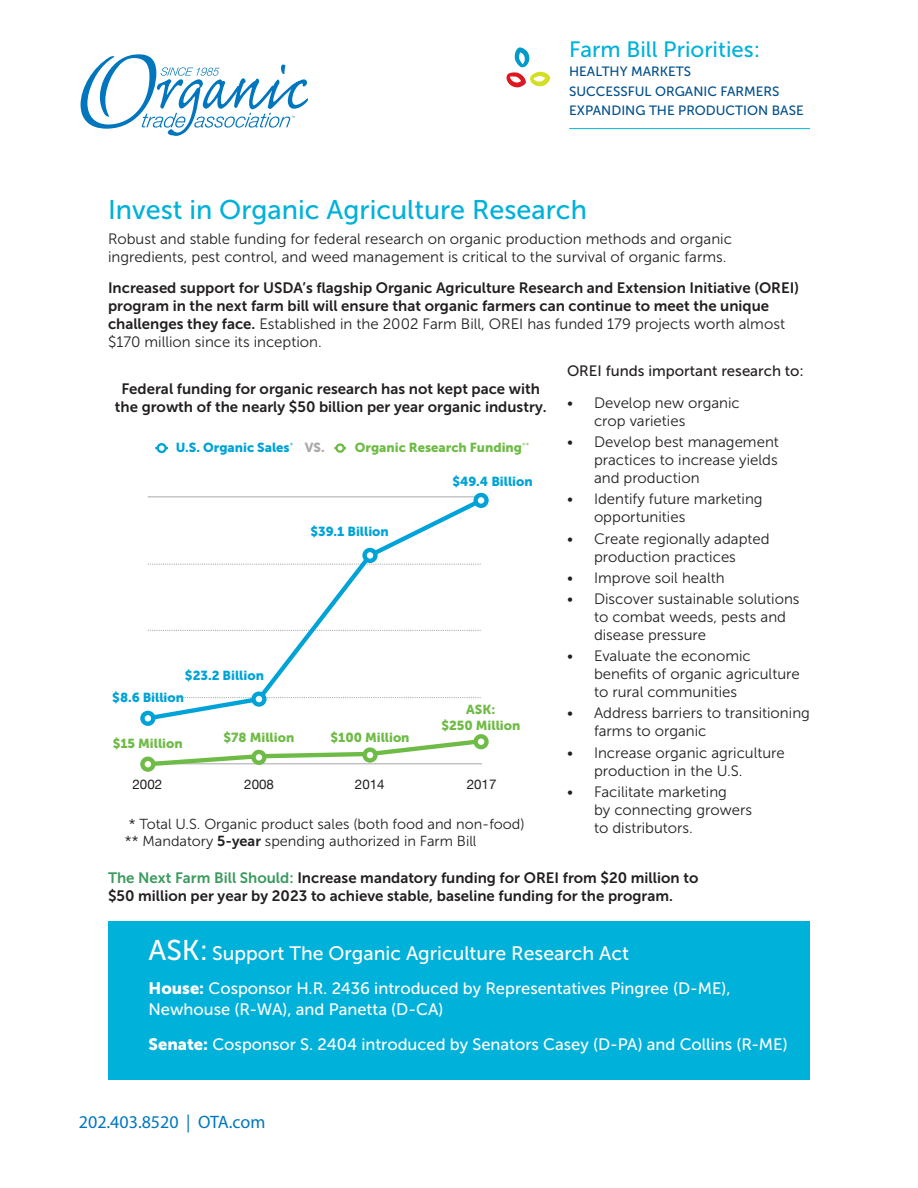
<style>
.page{position:relative;width:918px;height:1188px;background:#fff}
.page>*{position:absolute;margin:0;border:0;box-sizing:border-box;transform-origin:0 0}
.Header_1{font:27px "Museo Sans 500";color:#00b1da}
.Header_1-2{font:22.2px "Museo Sans 500";color:#00b1da}
.ASK{font:19.5px "Museo Sans 500";color:#fff}
.t1{font:18px "Myriad Pro";color:#0076be}
.ASK-2{font:16.5px/21px "Museo Sans 500";color:#fff}
.Text{font:15px/18px "Museo Sans 700";color:#231f20}
.Bullets_1{font:15px/18px "Museo Sans 300";color:#231f20}
.Text-2{font:15px/18px "Museo Sans 300";color:#231f20}
.Text-3{font:15px "Museo Sans 500";color:#231f20}
.t2{font:14.55px/17.4px "Museo Sans 300";color:#231f20}
.Header_1-3{font:13.35px/19.5px "Museo Sans 500";color:#004e8a}
.t3{font:13.35px "Helvetica Neue";color:#231f20}
.t4{font:13.05px/15.6px "Museo Sans 900";color:#6ebb46;text-align:center}
.t5{font:13.05px "Museo Sans 900";color:#00a3d7}
.t6{font:13.05px "Museo Sans 900";color:#aaa9aa}
.s1{font-family:"Museo Sans 300"}
.s2{font-family:"Museo Sans 700"}
.s3{color:#3a9a5e}
.s4{font-size:28.5px}
.s5{font-family:"Museo Sans 900"}
</style>
<div class="page">
<svg style="left:506px;top:47px;width:44px;height:41px"></svg>
<svg style="left:81px;top:54px;width:227px;height:82px"></svg>
<div style="left:108px;top:921px;width:702px;height:159px;background:#00b1da"></div>
<hr style="left:148px;top:497px;width:333px;height:1px;background:#a7a7a7">
<div style="left:140px;top:757px;width:15px;height:15px;border:4px solid #6ebb46;border-radius:50%"></div>
<svg style="left:148px;top:740px;width:333px;height:26px"></svg>
<svg style="left:365px;top:750px;width:10px;height:10px"></svg>
<div style="left:362px;top:747px;width:16px;height:16px;border:4px solid #6ebb46;border-radius:50%"></div>
<svg style="left:476px;top:736px;width:11px;height:11px"></svg>
<div style="left:473px;top:734px;width:16px;height:15px;border:4px solid #6ebb46;border-radius:50%"></div>
<svg style="left:148px;top:502px;width:333px;height:218px"></svg>
<div style="left:142px;top:713px;width:11px;height:11px;background:#fff;border-radius:5px"></div>
<div style="left:140px;top:711px;width:15px;height:15px;border:4px solid #00a3d7;border-radius:50%"></div>
<svg style="left:254px;top:694px;width:10px;height:11px"></svg>
<div style="left:251px;top:692px;width:16px;height:15px;border:4px solid #00a3d7;border-radius:50%"></div>
<svg style="left:365px;top:550px;width:10px;height:11px"></svg>
<div style="left:362px;top:548px;width:16px;height:15px;border:4px solid #00a3d7;border-radius:50%"></div>
<div style="left:473px;top:493px;width:16px;height:15px;border:4px solid #00a3d7;border-radius:50%"></div>
<div style="left:157px;top:443px;width:10px;height:10px;border:2px solid #00a3d7;border-radius:50%"></div>
<div style="left:335px;top:443px;width:10px;height:10px;border:2px solid #6ebb46;border-radius:50%"></div>
<hr style="left:569px;top:128px;width:241px;height:1px;background:#03bbd7">
<p class="Header_1-2" style="left:569px;top:37px;width:193px">Farm Bill Priorities:</p>
<p class="Header_1-3" style="left:569px;top:62px;width:236px">HEALTHY MARKETS<br>SUCCESSFUL ORGANIC FARMERS<br>EXPANDING THE PRODUCTION BASE</p>
<p class="Header_1" style="left:108px;top:195px;width:480px">Invest in Organic Agriculture Research</p>
<p class="Text-2" style="left:108px;top:230px;width:625px">Robust and stable funding for federal research on organic production methods and organic ingredients, pest control, and weed management is critical to the survival of organic farms.</p>
<p class="Text" style="left:108px;top:279px;width:693px">Increased support for USDA’s flagship Organic Agriculture Research and Extension Initiative (OREI) program in the next farm bill will ensure that organic farmers can continue to meet the unique challenges they face. <span class="s1">Established in the 2002 Farm Bill, OREI has funded 179 projects worth almost $170 million since its inception.</span></p>
<p class="Text" style="left:115px;top:380px;width:433px;text-align:center">Federal funding for organic research has not kept pace with the growth of the nearly $50 billion per year organic industry.</p>
<p class="t6" style="left:305px;top:440px;width:21px">VS.</p>
<p class="t5" style="left:176px;top:440px;width:119px">U.S. Organic Sales<sup>*</sup></p>
<p class="t4" style="left:355px;top:440px;width:176px">Organic Research Funding<sup>**</sup></p>
<p class="t5" style="left:310px;top:524px;width:80px">$39.1 Billion</p>
<p class="t5" style="left:452px;top:474px;width:82px">$49.4 Billion</p>
<p class="t5" style="left:185px;top:668px;width:81px">$23.2 Billion</p>
<p class="t5" style="left:112px;top:690px;width:73px">$8.6 Billion</p>
<p class="t4" style="left:113px;top:735px;width:72px">$15 Million</p>
<p class="t4" style="left:224px;top:730px;width:72px">$78 Million</p>
<p class="t4" style="left:330px;top:730px;width:81px">$100 Million</p>
<p class="t4" style="left:441px;top:702px;width:81px">ASK:<br>$250 Million</p>
<p class="t3" style="left:133px;top:775px;width:31px">2002</p>
<p class="t3" style="left:244px;top:775px;width:31px">2008</p>
<p class="t3" style="left:355px;top:775px;width:31px">2014</p>
<p class="t3" style="left:467px;top:775px;width:31px">2017</p>
<p class="t2" style="left:125px;top:815px;width:401px">* Total U.S. Organic product sales (both food and non-food) ** Mandatory <span class="s2">5-year</span> spending authorized in Farm Bill</p>
<p class="Text-3" style="left:567px;top:363px;width:239px">OREI funds important research to:</p>
<p class="Bullets_1" style="left:594px;top:394px;width:147px;text-indent:-27px">• Develop new organic crop varieties</p>
<p class="Bullets_1" style="left:594px;top:433px;width:186px;text-align:justify;text-indent:-27px">• Develop best management practices to increase yields and production</p>
<p class="Bullets_1" style="left:594px;top:490px;width:170px;text-indent:-27px">• Identify future marketing opportunities</p>
<p class="Bullets_1" style="left:567px;top:529px;width:204px;text-align:center">• Create regionally adapted production practices</p>
<p class="Bullets_1" style="left:567px;top:569px;width:159px">• Improve soil health</p>
<p class="Bullets_1" style="left:594px;top:590px;width:207px;text-indent:-27px">• Discover sustainable solutions to combat weeds, pests and disease pressure</p>
<p class="Bullets_1" style="left:594px;top:647px;width:207px;text-indent:-27px">• Evaluate the economic benefits of organic agriculture to rural communities</p>
<p class="Bullets_1" style="left:594px;top:704px;width:217px;text-indent:-27px">• Address barriers to transitioning farms to organic</p>
<p class="Bullets_1" style="left:594px;top:744px;width:192px;text-indent:-27px">• Increase organic agriculture production in the U.S.</p>
<p class="Bullets_1" style="left:594px;top:783px;width:160px;text-indent:-27px">• Facilitate marketing<br>by connecting growers to distributors.</p>
<p class="Text" style="left:108px;top:869px;width:592px"><span class="s3">The Next Farm Bill Should:</span> Increase mandatory funding for OREI from $20 million to $50 million per year by 2023 to achieve stable, baseline funding for the program.</p>
<p class="ASK" style="left:148px;top:942px;width:482px"><span class="s4">ASK:</span> Support The Organic Agriculture Research Act</p>
<p class="ASK-2" style="left:148px;top:978px;width:584px"><span class="s5">House:</span> Cosponsor H.R. 2436 introduced by Representatives Pingree (D-ME),<br>Newhouse (R-WA), and Panetta (D-CA)</p>
<p class="ASK-2" style="left:148px;top:1033px;width:641px"><span class="s5">Senate:</span> Cosponsor S. 2404 introduced by Senators Casey (D-PA) and Collins (R-ME)</p>
<p class="t1" style="left:79px;top:1110px;width:188px">202.403.8520 | OTA.com</p>
</div>
